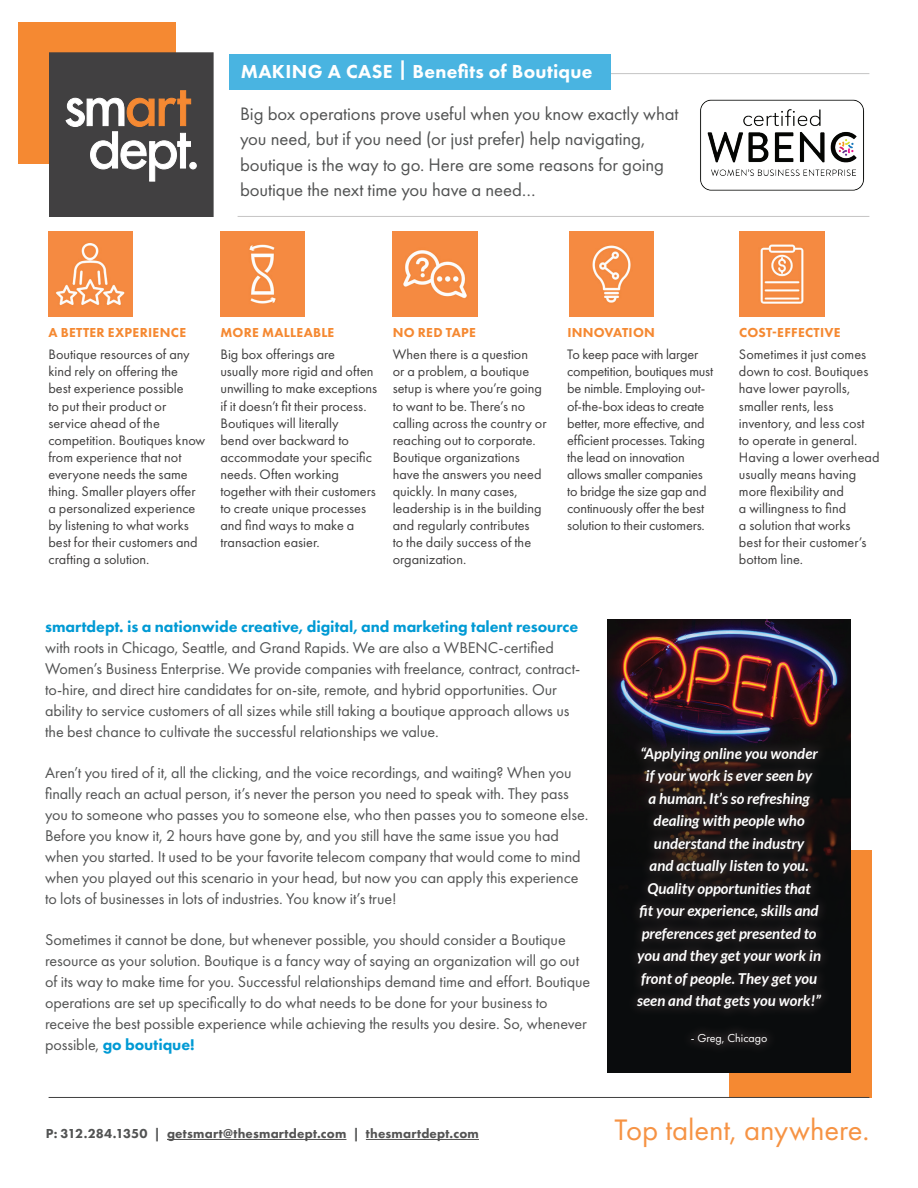
<style>
.page{position:relative;width:918px;height:1188px;background:#fff}
.page>*{position:absolute;margin:0;border:0;box-sizing:border-box;transform-origin:0 0}
.t1{font:30.75px "Futura PT";letter-spacing:-.005em;color:#f69344}
.t2{font:800 19.5px "Futura PT";letter-spacing:.015em;color:#fff}
.t3{font:18.75px/25.5px "Futura PT";letter-spacing:-.005em;color:#525353}
.t4{font:16.2px/21px "Futura PT";letter-spacing:-.005em;color:#525353}
.t5{font:800 16.2px "Futura PT";letter-spacing:-.005em;color:#009ad4}
.t6{font:italic 700 15px/22.5px "Lato";color:#fff;text-align:center}
.t7{font:14.25px/17.1px "Futura PT";color:#403f3f}
.t8{font:800 13.5px "Futura PT";letter-spacing:.02em;color:#f58932}
.t9{font:800 13.5px "Futura PT";letter-spacing:.015em;color:#535353}
.t10{font:12px "Futura PT";color:#fff}
.s1{font-weight:800;color:#009ad4}
.s2{color:#525353}
</style>
<div class="page">
<div style="left:729px;top:850px;width:143px;height:248px;background:#f58932"></div>
<div style="left:607px;top:619px;width:243px;height:454px;background:#0a0c0d"></div>
<img style="left:608px;top:619px;width:242px;height:249px">
<svg style="left:626px;top:735px;width:206px;height:312px;fill:#171516"></svg>
<img style="left:220px;top:232px;width:85px;height:84px">
<img style="left:48px;top:232px;width:85px;height:84px">
<img style="left:569px;top:232px;width:84px;height:84px">
<img style="left:740px;top:232px;width:84px;height:84px">
<img style="left:393px;top:232px;width:84px;height:84px">
<hr style="left:538px;top:73px;width:331px;height:1px;background:#c5c4c4">
<div style="left:229px;top:54px;width:382px;height:36px;background:#49b4e1"></div>
<div style="left:18px;top:22px;width:158px;height:141px;background:#f58932"></div>
<div style="left:49px;top:53px;width:164px;height:164px;background:#414041"></div>
<div style="left:190px;top:162px;width:6px;height:7px;background:#fff;border-radius:50%"></div>
<div style="left:190px;top:162px;width:7px;height:7px;border:1px solid #fff;border-radius:50%"></div>
<svg style="left:66px;top:90px;width:125px;height:92px"></svg>
<hr style="left:238px;top:216px;width:631px;height:1px;background:#c5c4c4">
<hr style="left:49px;top:1097px;width:820px;height:1px;background:#403f3f">
<img style="left:700px;top:99px;width:165px;height:92px">
<hr style="left:167px;top:1139px;width:179px;height:1px;background:#535353">
<hr style="left:366px;top:1139px;width:113px;height:1px;background:#535353">
<h2 class="t2" style="left:241px;top:60px;width:353px">MAKING A CASE | Benefits of Boutique</h2>
<h3 class="t3" style="left:240px;top:101px;width:440px">Big box operations prove useful when you know exactly what you need, but if you need (or just prefer) help navigating, boutique is the way to go. Here are some reasons for going boutique the next time you have a need…</h3>
<p class="t8" style="left:48px;top:324px;width:139px">A BETTER EXPERIENCE</p>
<p class="t7" style="left:48px;top:346px;width:158px">Boutique resources of any kind rely on offering the<br>best experience possible<br>to put their product or service ahead of the competition. Boutiques know from experience that not everyone needs the same thing. Smaller players offer a personalized experience by listening to what works best for their customers and crafting a solution.</p>
<p class="t8" style="left:220px;top:324px;width:115px">MORE MALLEABLE</p>
<p class="t7" style="left:220px;top:346px;width:158px">Big box offerings are<br>usually more rigid and often unwilling to make exceptions if it doesn’t fit their process.<br>Boutiques will literally<br>bend over backward to accommodate your specific needs. Often working together with their customers to create unique processes and find ways to make a transaction easier.</p>
<p class="t8" style="left:393px;top:324px;width:85px">NO RED TAPE</p>
<p class="t7" style="left:393px;top:346px;width:155px">When there is a question<br>or a problem, a boutique setup is where you’re going to want to be. There’s no calling across the country or reaching out to corporate.<br>Boutique organizations have the answers you need quickly. In many cases, leadership is in the building and regularly contributes<br>to the daily success of the organization.</p>
<p class="t8" style="left:567px;top:324px;width:89px">INNOVATION</p>
<p class="t7" style="left:567px;top:346px;width:147px">To keep pace with larger competition, boutiques must be nimble. Employing out&shy;of-the-box ideas to create better, more effective, and efficient processes. Taking the lead on innovation allows smaller companies to bridge the size gap and continuously offer the best solution to their customers.</p>
<p class="t8" style="left:739px;top:324px;width:103px">COST-EFFECTIVE</p>
<p class="t7" style="left:739px;top:346px;width:142px">Sometimes it just comes down to cost. Boutiques have lower payrolls, smaller rents, less inventory, and less cost<br>to operate in general.<br>Having a lower overhead usually means having more flexibility and<br>a willingness to find<br>a solution that works<br>best for their customer’s bottom line.</p>
<p class="t5" style="left:45px;top:616px;width:535px">smartdept. is a nationwide creative, digital, and marketing talent resource</p>
<p class="t4" style="left:45px;top:637px;width:537px">with roots in Chicago, Seattle, and Grand Rapids. We are also a WBENC-certified Women’s Business Enterprise. We provide companies with freelance, contract, contract&shy;to-hire, and direct hire candidates for on-site, remote, and hybrid opportunities. Our ability to service customers of all sizes while still taking a boutique approach allows us the best chance to cultivate the successful relationships we value.</p>
<p class="t4" style="left:45px;top:762px;width:545px">Aren’t you tired of it, all the clicking, and the voice recordings, and waiting? When you finally reach an actual person, it’s never the person you need to speak with. They pass you to someone who passes you to someone else, who then passes you to someone else.<br>Before you know it, 2 hours have gone by, and you still have the same issue you had when you started. It used to be your favorite telecom company that would come to mind when you played out this scenario in your head, but now you can apply this experience to lots of businesses in lots of industries. You know it’s true!</p>
<p class="t4" style="left:45px;top:929px;width:547px">Sometimes it cannot be done, but whenever possible, you should consider a Boutique resource as your solution. Boutique is a fancy way of saying an organization will go out of its way to make time for you. Successful relationships demand time and effort. Boutique operations are set up specifically to do what needs to be done for your business to receive the best possible experience while achieving the results you desire. So, whenever possible, <span class="s1">go boutique!</span></p>
<p class="t6" style="left:637px;top:742px;width:185px">“Applying online you wonder if your work is ever seen by<br>a human. It’s so refreshing dealing with people who understand the industry<br>and actually listen to you.<br>Quality opportunities that<br>fit your experience, skills and preferences get presented to you and they get your work in front of people. They get you seen and that gets you work!”</p>
<p class="t10" style="left:691px;top:1031px;width:78px">- Greg, Chicago</p>
<p class="t9" style="left:46px;top:1125px;width:435px"><span class="s2">P: 312.284.1350 |</span> getsmart@thesmartdept.com <span class="s2">|</span> thesmartdept.com</p>
<h1 class="t1" style="left:615px;top:1111px;width:256px">Top talent, anywhere.</h1>
</div>
